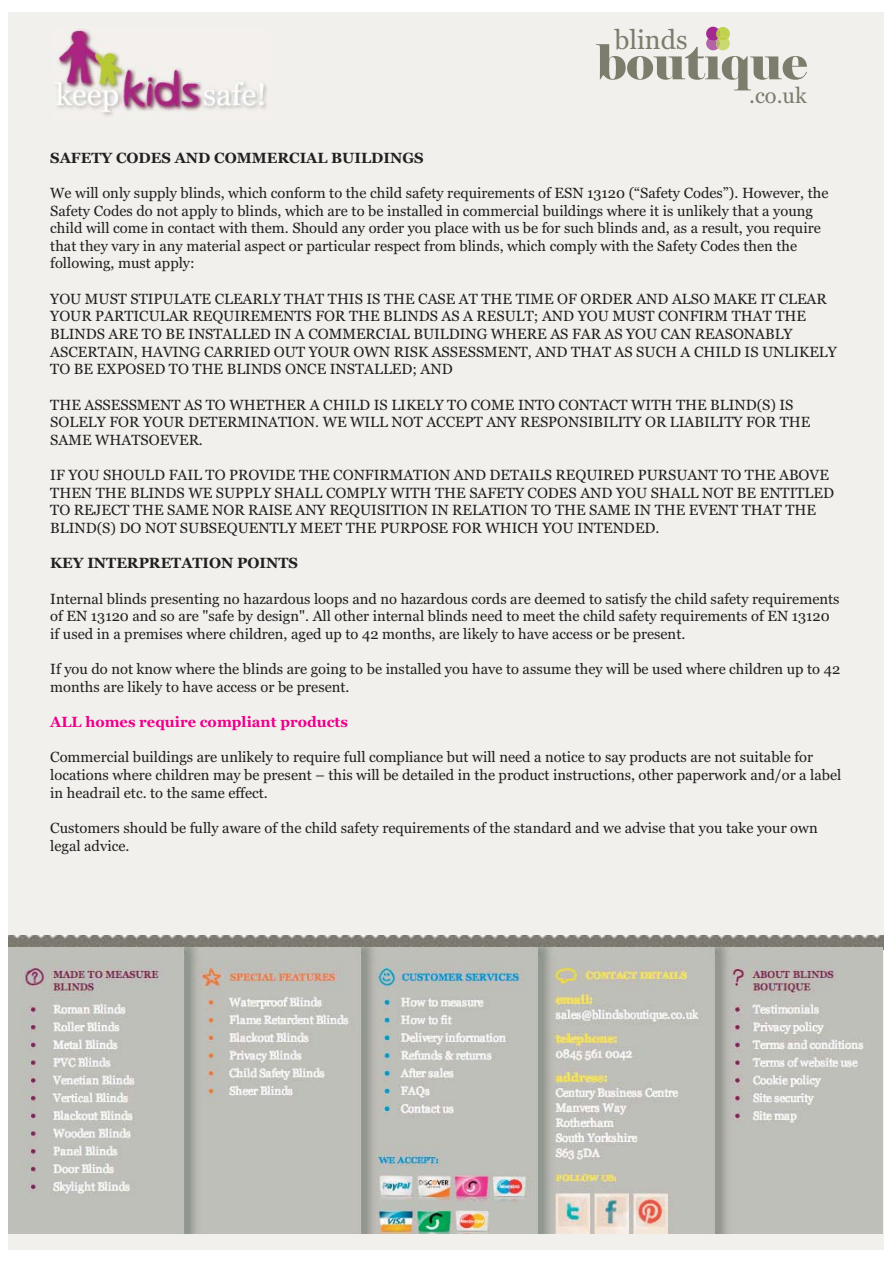
<style>
.page{position:relative;width:893px;height:1263px;background:#fff}
.page>*{position:absolute;margin:0;border:0;box-sizing:border-box;transform-origin:0 0}
.t1{font:26.85px "Georgia";color:#7d7d6d}
.t2{font:21.75px "Georgia";color:#7d7d6d}
.t3{font:14.7px/17.7px "Georgia";color:#231f20}
.t4{font:700 14.7px "Georgia";color:#231f20}
.t5{font:700 14.7px "Georgia";color:#ec008c}
</style>
<div class="page">
<div style="left:9px;top:13px;width:875px;height:1237px;background:#f2f0ec"></div>
<svg style="left:596px;top:27px;width:211px;height:63px"></svg>
<img style="left:56px;top:29px;width:211px;height:87px">
<img style="left:9px;top:936px;width:875px;height:13px">
<img style="left:9px;top:947px;width:873px;height:286px">
<h1 class="t1" style="left:614px;top:24px;width:75px">blinds</h1>
<h2 class="t2" style="left:749px;top:82px;width:59px">.co.uk</h2>
<p class="t4" style="left:50px;top:149px;width:375px">SAFETY CODES AND COMMERCIAL BUILDINGS</p>
<p class="t3" style="left:50px;top:185px;width:780px">We will only supply blinds, which conform to the child safety requirements of ESN 13120 (“Safety Codes”). However, the Safety Codes do not apply to blinds, which are to be installed in commercial buildings where it is unlikely that a young child will come in contact with them. Should any order you place with us be for such blinds and, as a result, you require that they vary in any material aspect or particular respect from blinds, which comply with the Safety Codes then the following, must apply:</p>
<p class="t3" style="left:50px;top:291px;width:788px">YOU MUST STIPULATE CLEARLY THAT THIS IS THE CASE AT THE TIME OF ORDER AND ALSO MAKE IT CLEAR YOUR PARTICULAR REQUIREMENTS FOR THE BLINDS AS A RESULT; AND YOU MUST CONFIRM THAT THE BLINDS ARE TO BE INSTALLED IN A COMMERCIAL BUILDING WHERE AS FAR AS YOU CAN REASONABLY ASCERTAIN, HAVING CARRIED OUT YOUR OWN RISK ASSESSMENT, AND THAT AS SUCH A CHILD IS UNLIKELY TO BE EXPOSED TO THE BLINDS ONCE INSTALLED; AND</p>
<p class="t3" style="left:50px;top:397px;width:761px">THE ASSESSMENT AS TO WHETHER A CHILD IS LIKELY TO COME INTO CONTACT WITH THE BLIND(S) IS<br>SOLELY FOR YOUR DETERMINATION. WE WILL NOT ACCEPT ANY RESPONSIBILITY OR LIABILITY FOR THE<br>SAME WHATSOEVER.</p>
<p class="t3" style="left:50px;top:467px;width:785px">IF YOU SHOULD FAIL TO PROVIDE THE CONFIRMATION AND DETAILS REQUIRED PURSUANT TO THE ABOVE THEN THE BLINDS WE SUPPLY SHALL COMPLY WITH THE SAFETY CODES AND YOU SHALL NOT BE ENTITLED TO REJECT THE SAME NOR RAISE ANY REQUISITION IN RELATION TO THE SAME IN THE EVENT THAT THE BLIND(S) DO NOT SUBSEQUENTLY MEET THE PURPOSE FOR WHICH YOU INTENDED.</p>
<p class="t4" style="left:50px;top:555px;width:249px">KEY INTERPRETATION POINTS</p>
<p class="t3" style="left:50px;top:591px;width:791px">Internal blinds presenting no hazardous loops and no hazardous cords are deemed to satisfy the child safety requirements of EN 13120 and so are "safe by design". All other internal blinds need to meet the child safety requirements of EN 13120 if used in a premises where children, aged up to 42 months, are likely to have access or be present.</p>
<p class="t3" style="left:50px;top:661px;width:791px">If you do not know where the blinds are going to be installed you have to assume they will be used where children up to 42 months are likely to have access or be present.</p>
<p class="t5" style="left:50px;top:713px;width:299px">ALL homes require compliant products</p>
<p class="t3" style="left:50px;top:750px;width:792px">Commercial buildings are unlikely to require full compliance but will need a notice to say products are not suitable for locations where children may be present – this will be detailed in the product instructions, other paperwork and/or a label in headrail etc. to the same effect.</p>
<p class="t3" style="left:50px;top:820px;width:769px">Customers should be fully aware of the child safety requirements of the standard and we advise that you take your own legal advice.</p>
</div>
